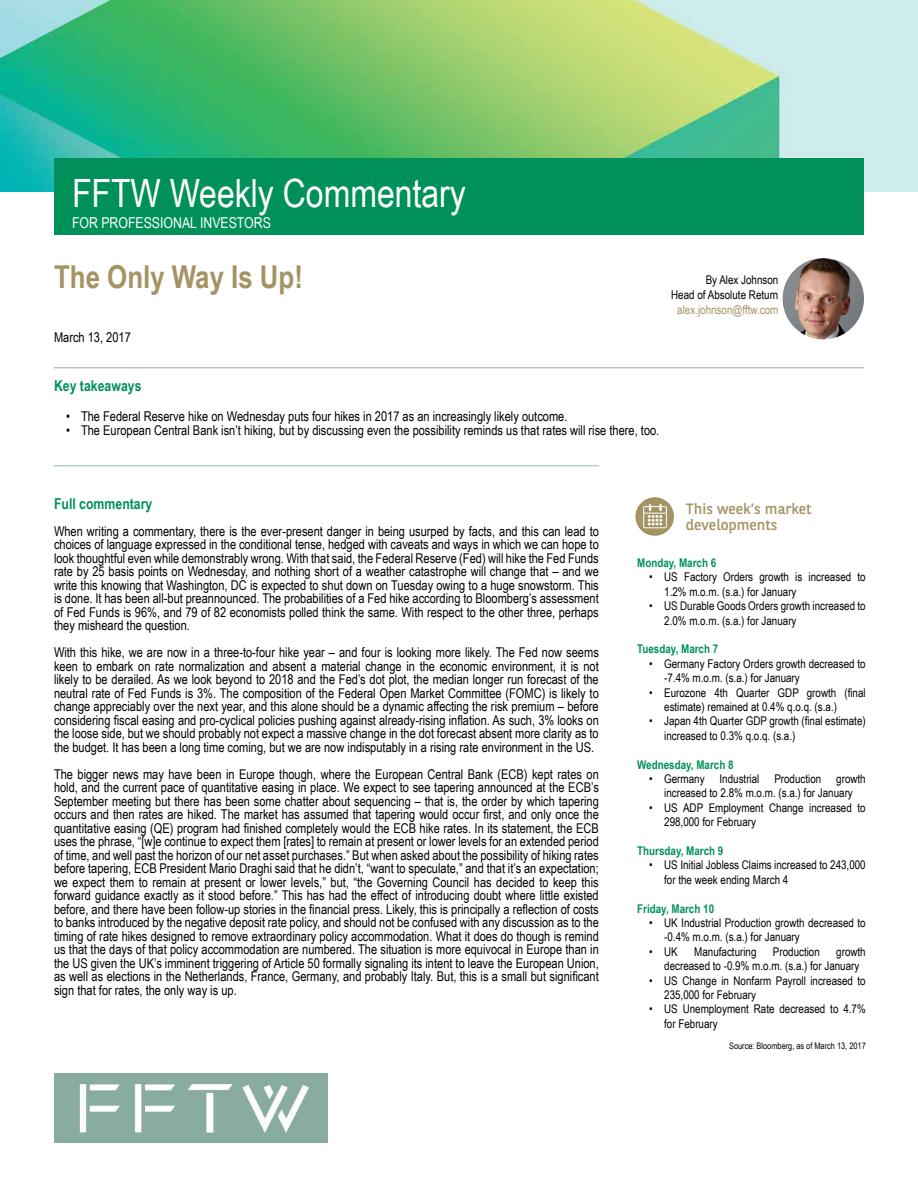
<style>
.page{position:relative;width:918px;height:1188px;background:#fff}
.page>*{position:absolute;margin:0;border:0;box-sizing:border-box;transform-origin:0 0}
.t1{font:39px "Arial Narrow";color:#fff}
.t2{font:700 31.5px "Arial Narrow";color:#a49363}
.t3{font:15px/16.5px "BNPP Sans";color:#a49363}
.t4{font:700 15px "Arial Narrow";color:#00915a}
.t5{font:15px "Arial Narrow";color:#fff}
.t6{font:13.5px/13.5px "Arial Narrow";color:#000;text-align:justify}
.t7{font:12px/14.4px "Arial Narrow";color:#000}
.t8{font:700 12px "Arial Narrow";color:#00915a}
.t9{font:12px "Arial Narrow";color:#a49363}
.t10{font:9px "Arial Narrow";color:#000}
</style>
<div class="page">
<img style="left:783px;top:258px;width:81px;height:81px;border-radius:41px">
<hr style="left:54px;top:367px;width:810px;height:1px;background:#a6a6a6">
<img style="left:635px;top:497px;width:39px;height:39px;border-radius:19px">
<hr style="left:54px;top:466px;width:545px;height:1px;background:#94b6bf">
<img style="left:0;top:0;width:918px;height:192px">
<div style="left:54px;top:158px;width:810px;height:77px;background:#00915a"></div>
<img style="left:54px;top:1073px;width:274px;height:70px">
<h1 class="t1" style="left:72px;top:164px;width:395px">FFTW Weekly Commentary</h1>
<p class="t5" style="left:72px;top:211px;width:200px">FOR PROFESSIONAL INVESTORS</p>
<h2 class="t2" style="left:54px;top:253px;width:250px">The Only Way Is Up!</h2>
<p class="t6" style="left:54px;top:330px;width:78px">March 13, 2017</p>
<p class="t7" style="left:671px;top:272px;width:109px;text-align:right">By Alex Johnson<br>Head of Absolute Return</p>
<p class="t9" style="left:677px;top:301px;width:103px">alex.johnson@fftw.com</p>
<p class="t4" style="left:54px;top:375px;width:89px">Key takeaways</p>
<p class="t6" style="left:66px;top:409px;width:503px">• The Federal Reserve hike on Wednesday puts four hikes in 2017 as an increasingly likely outcome.</p>
<p class="t6" style="left:66px;top:423px;width:595px">• The European Central Bank isn’t hiking, but by discussing even the possibility reminds us that rates will rise there, too.</p>
<p class="t4" style="left:54px;top:492px;width:100px">Full commentary</p>
<p class="t6" style="left:54px;top:524px;width:546px">When writing a commentary, there is the ever-present danger in being usurped by facts, and this can lead to choices of language expressed in the conditional tense, hedged with caveats and ways in which we can hope to look thoughtful even while demonstrably wrong. With that said, the Federal Reserve (Fed) will hike the Fed Funds rate by 25 basis points on Wednesday, and nothing short of a weather catastrophe will change that – and we write this knowing that Washington, DC is expected to shut down on Tuesday owing to a huge snowstorm. This is done. It has been all-but preannounced. The probabilities of a Fed hike according to Bloomberg’s assessment of Fed Funds is 96%, and 79 of 82 economists polled think the same. With respect to the other three, perhaps they misheard the question.</p>
<p class="t6" style="left:54px;top:645px;width:546px">With this hike, we are now in a three-to-four hike year – and four is looking more likely. The Fed now seems keen to embark on rate normalization and absent a material change in the economic environment, it is not likely to be derailed. As we look beyond to 2018 and the Fed’s dot plot, the median longer run forecast of the neutral rate of Fed Funds is 3%. The composition of the Federal Open Market Committee (FOMC) is likely to change appreciably over the next year, and this alone should be a dynamic affecting the risk premium – before considering fiscal easing and pro-cyclical policies pushing against already-rising inflation. As such, 3% looks on the loose side, but we should probably not expect a massive change in the dot forecast absent more clarity as to the budget. It has been a long time coming, but we are now indisputably in a rising rate environment in the US.</p>
<p class="t6" style="left:54px;top:767px;width:546px">The bigger news may have been in Europe though, where the European Central Bank (ECB) kept rates on hold, and the current pace of quantitative easing in place. We expect to see tapering announced at the ECB’s September meeting but there has been some chatter about sequencing – that is, the order by which tapering occurs and then rates are hiked. The market has assumed that tapering would occur first, and only once the quantitative easing (QE) program had finished completely would the ECB hike rates. In its statement, the ECB uses the phrase, “[w]e continue to expect them [rates] to remain at present or lower levels for an extended period of time, and well past the horizon of our net asset purchases.” But when asked about the possibility of hiking rates before tapering, ECB President Mario Draghi said that he didn’t, “want to speculate,” and that it’s an expectation; we expect them to remain at present or lower levels,” but, “the Governing Council has decided to keep this forward guidance exactly as it stood before.” This has had the effect of introducing doubt where little existed before, and there have been follow-up stories in the financial press. Likely, this is principally a reflection of costs to banks introduced by the negative deposit rate policy, and should not be confused with any discussion as to the timing of rate hikes designed to remove extraordinary policy accommodation. What it does do though is remind us that the days of that policy accommodation are numbered. The situation is more equivocal in Europe than in the US given the UK’s imminent triggering of Article 50 formally signaling its intent to leave the European Union, as well as elections in the Netherlands, France, Germany, and probably Italy. But, this is a small but significant sign that for rates, the only way is up.</p>
<p class="t3" style="left:686px;top:500px;width:127px">This week’s market developments</p>
<p class="t8" style="left:637px;top:554px;width:81px">Monday, March 6</p>
<p class="t7" style="left:664px;top:570px;width:203px;text-indent:-15px">• US Factory Orders growth is increased to<br>1.2% m.o.m. (s.a.) for January</p>
<p class="t7" style="left:664px;top:598px;width:203px;text-indent:-15px">• US Durable Goods Orders growth increased to<br>2.0% m.o.m. (s.a.) for January</p>
<p class="t8" style="left:637px;top:640px;width:83px">Tuesday, March 7</p>
<p class="t7" style="left:664px;top:656px;width:203px;text-indent:-15px">• Germany Factory Orders growth decreased to -7.4% m.o.m. (s.a.) for January</p>
<p class="t7" style="left:664px;top:685px;width:203px;text-indent:-15px">• Eurozone 4th Quarter GDP growth (final estimate) remained at 0.4% q.o.q. (s.a.)</p>
<p class="t7" style="left:664px;top:714px;width:203px;text-indent:-15px">• Japan 4th Quarter GDP growth (final estimate) increased to 0.3% q.o.q. (s.a.)</p>
<p class="t8" style="left:637px;top:755px;width:98px">Wednesday, March 8</p>
<p class="t7" style="left:649px;top:771px;width:218px;text-align:center">• Germany Industrial Production growth increased to 2.8% m.o.m. (s.a.) for January</p>
<p class="t7" style="left:664px;top:800px;width:203px;text-indent:-15px">• US ADP Employment Change increased to<br>298,000 for February</p>
<p class="t8" style="left:637px;top:842px;width:88px">Thursday, March 9</p>
<p class="t7" style="left:664px;top:858px;width:203px;text-indent:-15px">• US Initial Jobless Claims increased to 243,000 for the week ending March 4</p>
<p class="t8" style="left:637px;top:899px;width:78px">Friday, March 10</p>
<p class="t7" style="left:664px;top:915px;width:203px;text-indent:-15px">• UK Industrial Production growth decreased to -0.4% m.o.m. (s.a.) for January</p>
<p class="t7" style="left:649px;top:944px;width:30px">• UK</p>
<p class="t7" style="left:694px;top:944px;width:64px">Manufacturing</p>
<p class="t7" style="left:773px;top:944px;width:49px">Production</p>
<p class="t7" style="left:664px;top:944px;width:203px;text-indent:172px">growth decreased to -0.9% m.o.m. (s.a.) for January</p>
<p class="t7" style="left:664px;top:973px;width:203px;text-indent:-15px">• US Change in Nonfarm Payroll increased to<br>235,000 for February</p>
<p class="t7" style="left:664px;top:1002px;width:203px;text-indent:-15px">• US Unemployment Rate decreased to 4.7% for February</p>
<p class="t10" style="left:729px;top:1040px;width:138px">Source: Bloomberg, as of March 13, 2017</p>
</div>
